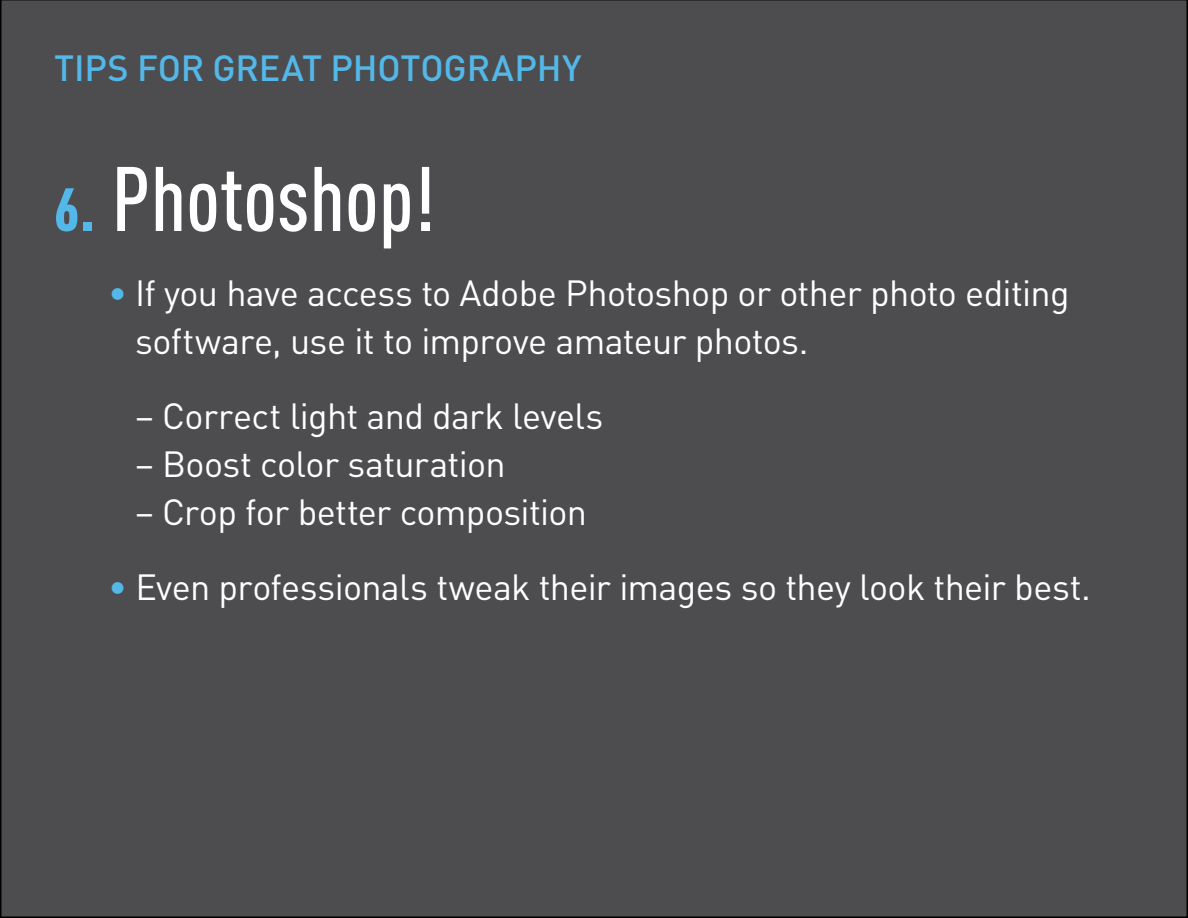
<style>
.page{position:relative;width:1188px;height:918px;background:#4d4d4f}
.page>*{position:absolute;margin:0;border:0;box-sizing:border-box;transform-origin:0 0}
.t1{font:500 condensed 90px "DIN Pro";color:#fff}
.t2{font:36px/48px "DIN Pro";letter-spacing:-.02em;color:#fff}
.t3{font:500 36px "DIN Pro";letter-spacing:-.005em;color:#53b7e8}
.s1{font-weight:900;font-size:60px;color:#53b7e8}
.s2{color:#53b7e8}
</style>
<div class="page">
<p class="t3" style="left:54px;top:44px;width:529px">TIPS FOR GREAT PHOTOGRAPHY</p>
<h1 class="t1" style="left:54px;top:146px;width:383px"><span class="s1">6.</span> Photoshop!</h1>
<p class="t2" style="left:135px;top:268px;width:936px;text-indent:-27px"><span class="s2">•</span> If you have access to Adobe Photoshop or other photo editing software, use it to improve amateur photos.</p>
<p class="t2" style="left:135px;top:391px;width:470px">– Correct light and dark levels</p>
<p class="t2" style="left:135px;top:438px;width:372px">– Boost color saturation</p>
<p class="t2" style="left:135px;top:486px;width:454px">– Crop for better composition</p>
<p class="t2" style="left:108px;top:561px;width:984px"><span class="s2">•</span> Even professionals tweak their images so they look their best.</p>
</div>
